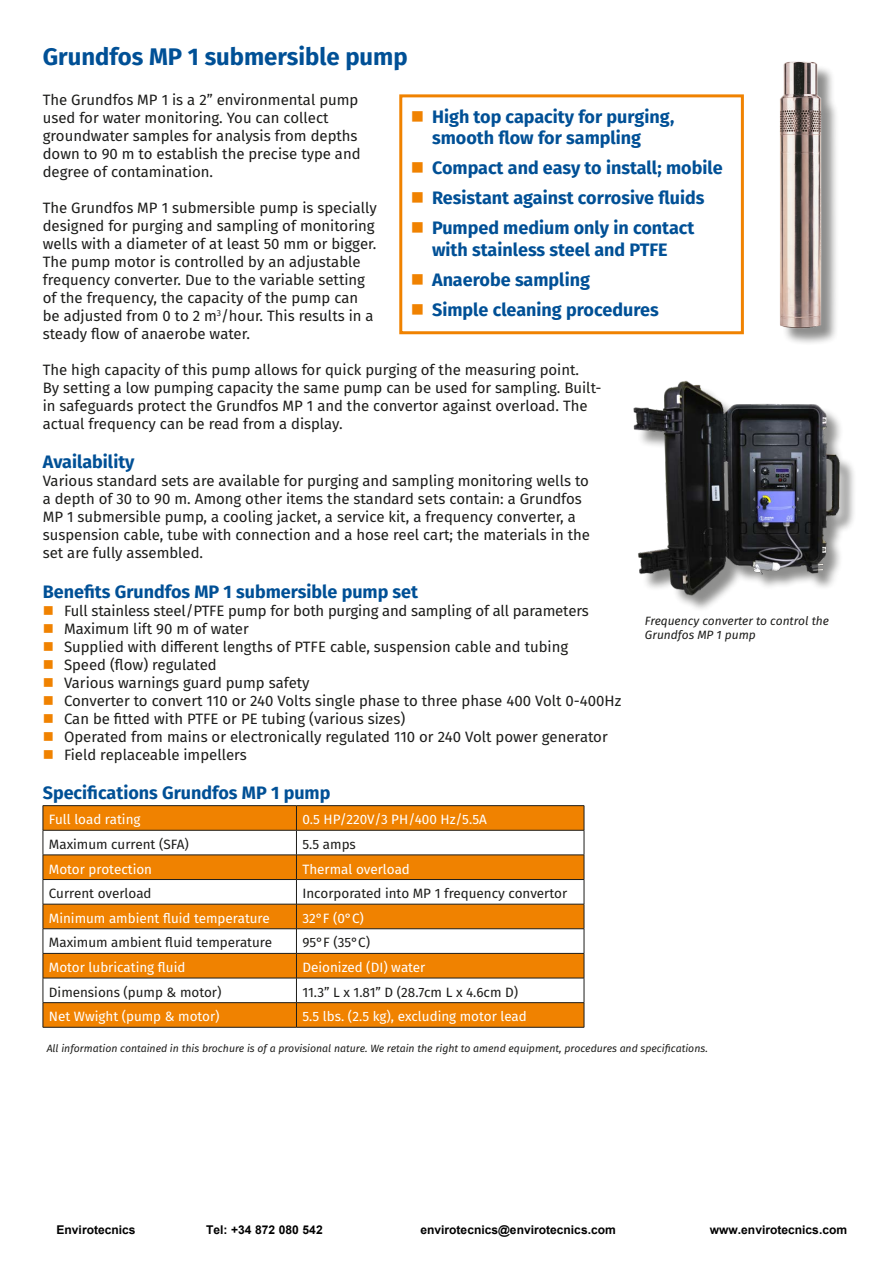
<style>
.page{position:relative;width:893px;height:1263px;background:#fff}
.page>*{position:absolute;margin:0;border:0;box-sizing:border-box;transform-origin:0 0}
.hoofdstuk{font:700 24px "Fira Sans";color:#005096}
.Hoofdtekst{font:700 18px "Fira Sans";color:#005096}
.Inspring_5_mm{font:700 18px "Fira Sans";color:#005096}
.hoofdstuk-2{font:700 18px "Fira Sans";color:#005096}
.Hoofdtekst-2{font:15px/18px "Fira Sans";color:#1d1d1b}
.Tabel{font:13.5px "Fira Sans";color:#fff}
.Tabel-2{font:13.5px "Fira Sans";color:#1d1d1b}
.t1{font:700 12px "Arial";color:#000}
.Hoofdtekst-3{font:italic 12px/14.4px "Fira Sans";color:#1d1d1b}
.Hoofdtekst-4{font:italic 10.5px "Fira Sans";color:#1d1d1b}
.s1{color:#f08200}
</style>
<div class="page">
<svg style="left:44px;top:806px;width:540px;height:221px;fill:#f08200"></svg>
<hr style="left:43px;top:805px;width:253px;height:1px;background:#1d1d1b">
<hr style="left:296px;top:805px;width:288px;height:1px;background:#1d1d1b">
<hr style="left:43px;top:830px;width:253px;height:1px;background:#1d1d1b">
<hr style="left:296px;top:830px;width:288px;height:1px;background:#1d1d1b">
<hr style="left:43px;top:855px;width:253px;height:1px;background:#1d1d1b">
<hr style="left:296px;top:855px;width:288px;height:1px;background:#1d1d1b">
<hr style="left:43px;top:879px;width:253px;height:1px;background:#1d1d1b">
<hr style="left:296px;top:879px;width:288px;height:1px;background:#1d1d1b">
<hr style="left:43px;top:904px;width:253px;height:1px;background:#1d1d1b">
<hr style="left:296px;top:904px;width:288px;height:1px;background:#1d1d1b">
<hr style="left:43px;top:928px;width:253px;height:1px;background:#1d1d1b">
<hr style="left:296px;top:928px;width:288px;height:1px;background:#1d1d1b">
<hr style="left:43px;top:953px;width:253px;height:1px;background:#1d1d1b">
<hr style="left:296px;top:953px;width:288px;height:1px;background:#1d1d1b">
<hr style="left:43px;top:978px;width:253px;height:1px;background:#1d1d1b">
<hr style="left:296px;top:978px;width:288px;height:1px;background:#1d1d1b">
<hr style="left:43px;top:1002px;width:253px;height:1px;background:#1d1d1b">
<svg style="left:43px;top:806px;width:1px;height:221px"></svg>
<hr style="left:296px;top:1002px;width:288px;height:1px;background:#1d1d1b">
<svg style="left:296px;top:806px;width:1px;height:221px"></svg>
<svg style="left:584px;top:806px;width:1px;height:221px"></svg>
<hr style="left:43px;top:1027px;width:253px;height:1px;background:#1d1d1b">
<hr style="left:296px;top:1027px;width:288px;height:1px;background:#1d1d1b">
<img style="left:742px;top:61px;width:94px;height:282px">
<div style="left:399px;top:94px;width:345px;height:240px;border:3px solid #f08200"></div>
<div style="left:636px;top:384px;width:221px;height:229px;background:#1d1d1b;opacity:.5"></div>
<img style="left:633px;top:380px;width:217px;height:223px">
<p class="hoofdstuk" style="left:43px;top:36px;width:366px">Grundfos MP 1 submersible pump</p>
<p class="Hoofdtekst-2" style="left:43px;top:90px;width:319px">The Grundfos MP 1 is a 2” environmental pump used for water monitoring. You can collect groundwater samples for analysis from depths down to 90 m to establish the precise type and degree of contamination.</p>
<p class="Hoofdtekst-2" style="left:43px;top:198px;width:336px">The Grundfos MP 1 submersible pump is specially designed for purging and sampling of monitoring wells with a diameter of at least 50 mm or bigger.<br>The pump motor is controlled by an adjustable frequency converter. Due to the variable setting of the frequency, the capacity of the pump can be adjusted from 0 to 2 m<sup>3</sup>/hour. This results in a steady flow of anaerobe water.</p>
<p class="Hoofdtekst-2" style="left:43px;top:360px;width:538px">The high capacity of this pump allows for quick purging of the measuring point.</p>
<p class="Hoofdtekst-2" style="left:43px;top:378px;width:560px">By setting a low pumping capacity the same pump can be used for sampling. Built&shy;in safeguards protect the Grundfos MP 1 and the convertor against overload. The actual frequency can be read from a display.</p>
<p class="hoofdstuk-2" style="left:43px;top:447px;width:93px">Availability</p>
<p class="Hoofdtekst-2" style="left:43px;top:472px;width:549px">Various standard sets are available for purging and sampling monitoring wells to a depth of 30 to 90 m. Among other items the standard sets contain: a Grundfos MP 1 submersible pump, a cooling jacket, a service kit, a frequency converter, a suspension cable, tube with connection and a hose reel cart; the materials in the set are fully assembled.</p>
<p class="hoofdstuk-2" style="left:43px;top:576px;width:377px">Benefits Grundfos MP 1 submersible pump set</p>
<p class="Hoofdtekst-2" style="left:43px;top:601px;width:547px"><span class="s1">■</span> Full stainless steel/PTFE pump for both purging and sampling of all parameters</p>
<p class="Hoofdtekst-2" style="left:43px;top:619px;width:208px"><span class="s1">■</span> Maximum lift 90 m of water</p>
<p class="Hoofdtekst-2" style="left:43px;top:637px;width:527px"><span class="s1">■</span> Supplied with different lengths of PTFE cable, suspension cable and tubing</p>
<p class="Hoofdtekst-2" style="left:43px;top:655px;width:176px"><span class="s1">■</span> Speed (flow) regulated</p>
<p class="Hoofdtekst-2" style="left:43px;top:673px;width:268px"><span class="s1">■</span> Various warnings guard pump safety</p>
<p class="Hoofdtekst-2" style="left:43px;top:691px;width:580px"><span class="s1">■</span> Converter to convert 110 or 240 Volts single phase to three phase 400 Volt 0-400Hz</p>
<p class="Hoofdtekst-2" style="left:43px;top:709px;width:364px"><span class="s1">■</span> Can be fitted with PTFE or PE tubing (various sizes)</p>
<p class="Hoofdtekst-2" style="left:43px;top:727px;width:567px"><span class="s1">■</span> Operated from mains or electronically regulated 110 or 240 Volt power generator</p>
<p class="Hoofdtekst-2" style="left:43px;top:745px;width:206px"><span class="s1">■</span> Field replaceable impellers</p>
<p class="hoofdstuk-2" style="left:43px;top:778px;width:289px">Specifications Grundfos MP 1 pump</p>
<p class="Tabel" style="left:49px;top:809px;width:93px">Full load rating</p>
<p class="Tabel" style="left:302px;top:809px;width:186px">0.5 HP/220V/3 PH/400 Hz/5.5A</p>
<p class="Tabel-2" style="left:49px;top:834px;width:141px">Maximum current (SFA)</p>
<p class="Tabel-2" style="left:302px;top:834px;width:55px">5.5 amps</p>
<p class="Tabel" style="left:49px;top:859px;width:105px">Motor protection</p>
<p class="Tabel" style="left:302px;top:859px;width:109px">Thermal overload</p>
<p class="Tabel-2" style="left:49px;top:883px;width:104px">Current overload</p>
<p class="Tabel-2" style="left:302px;top:883px;width:266px">Incorporated into MP 1 frequency convertor</p>
<p class="Tabel" style="left:49px;top:908px;width:222px">Minimum ambient fluid temperature</p>
<p class="Tabel" style="left:302px;top:908px;width:63px">32°F (0°C)</p>
<p class="Tabel-2" style="left:49px;top:932px;width:225px">Maximum ambient fluid temperature</p>
<p class="Tabel-2" style="left:302px;top:932px;width:69px">95°F (35°C)</p>
<p class="Tabel" style="left:49px;top:957px;width:138px">Motor lubricating fluid</p>
<p class="Tabel" style="left:302px;top:957px;width:124px">Deionized (DI) water</p>
<p class="Tabel-2" style="left:49px;top:982px;width:174px">Dimensions (pump &amp; motor)</p>
<p class="Tabel-2" style="left:302px;top:982px;width:217px">11.3” L x 1.81” D (28.7cm L x 4.6cm D)</p>
<p class="Tabel" style="left:49px;top:1006px;width:172px">Net Wwight (pump &amp; motor)</p>
<p class="Tabel" style="left:302px;top:1006px;width:226px">5.5 lbs. (2.5 kg), excluding motor lead</p>
<p class="Hoofdtekst-4" style="left:47px;top:1040px;width:663px">All information contained in this brochure is of a provisional nature. We retain the right to amend equipment, procedures and specifications.</p>
<p class="Hoofdtekst" style="left:411px;top:101px;width:265px"><span class="s1">■</span> High top capacity for purging,</p>
<p class="Hoofdtekst" style="left:432px;top:123px;width:211px">smooth flow for sampling</p>
<p class="Hoofdtekst" style="left:411px;top:153px;width:313px"><span class="s1">■</span> Compact and easy to install; mobile</p>
<p class="Inspring_5_mm" style="left:411px;top:183px;width:295px"><span class="s1">■</span> Resistant against corrosive fluids</p>
<p class="Inspring_5_mm" style="left:411px;top:213px;width:285px"><span class="s1">■</span> Pumped medium only in contact</p>
<p class="Inspring_5_mm" style="left:432px;top:235px;width:237px">with stainless steel and PTFE</p>
<p class="Inspring_5_mm" style="left:411px;top:265px;width:181px"><span class="s1">■</span> Anaerobe sampling</p>
<p class="Hoofdtekst" style="left:411px;top:295px;width:250px"><span class="s1">■</span> Simple cleaning procedures</p>
<p class="Hoofdtekst-3" style="left:645px;top:613px;width:186px">Frequency converter to control the<br>Grundfos MP 1 pump</p>
<p class="t1" style="left:57px;top:1221px;width:81px">Envirotecnics</p>
<p class="t1" style="left:206px;top:1221px;width:118px">Tel: +34 872 080 542</p>
<p class="t1" style="left:420px;top:1221px;width:197px">envirotecnics@envirotecnics.com</p>
<p class="t1" style="left:710px;top:1221px;width:139px">www.envirotecnics.com</p>
</div>
